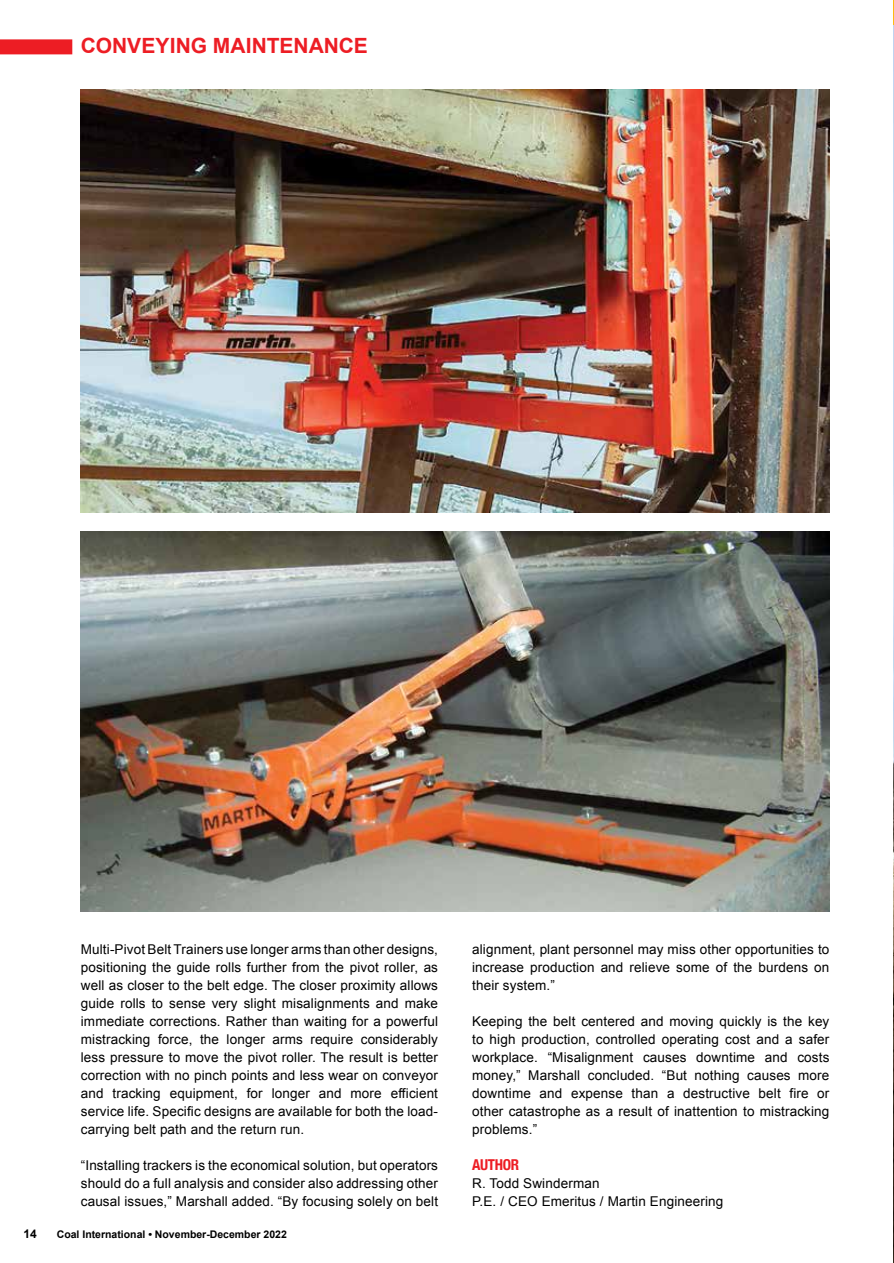
<style>
.page{position:relative;width:894px;height:1263px;background:#fff}
.page>*{position:absolute;margin:0;border:0;box-sizing:border-box;transform-origin:0 0}
.t1{font:700 21px "Arial";color:#ed1d24}
.t2{font:700 condensed 15px "Helvetica Neue";letter-spacing:-.02em;color:#ed1d24}
.t3{font:13.5px/18px "Arial";letter-spacing:.01em;color:#000;text-align:justify}
.t4{font:700 12px "Arial";color:#000}
.t5{font:700 10.5px "Arial";color:#000}
</style>
<div class="page">
<div style="left:0;top:39px;width:72px;height:15px;background:#ed1d24"></div>
<img style="left:81px;top:89px;width:748px;height:423px">
<img style="left:81px;top:531px;width:748px;height:380px">
<img style="left:893px;top:24px;width:1px;height:837px">
<hr style="left:893px;top:861px;width:1px;height:402px;background:#51443a">
<svg style="left:893px;top:0;width:1px;height:24px"></svg>
<h1 class="t1" style="left:81px;top:32px;width:288px">CONVEYING MAINTENANCE</h1>
<p class="t3" style="left:81px;top:940px;width:359px">Multi-Pivot Belt Trainers use longer arms than other designs, positioning the guide rolls further from the pivot roller, as well as closer to the belt edge. The closer proximity allows guide rolls to sense very slight misalignments and make immediate corrections. Rather than waiting for a powerful mistracking force, the longer arms require considerably less pressure to move the pivot roller. The result is better correction with no pinch points and less wear on conveyor and tracking equipment, for longer and more efficient service life. Specific designs are available for both the load&shy;carrying belt path and the return run.</p>
<p class="t3" style="left:81px;top:1156px;width:359px">“Installing trackers is the economical solution, but operators should do a full analysis and consider also addressing other causal issues,” Marshall added. “By focusing solely on belt</p>
<p class="t4" style="left:23px;top:1225px;width:15px">14</p>
<p class="t5" style="left:57px;top:1227px;width:232px">Coal International • November-December 2022</p>
<p class="t3" style="left:472px;top:940px;width:359px">alignment, plant personnel may miss other opportunities to increase production and relieve some of the burdens on their system.”</p>
<p class="t3" style="left:472px;top:1012px;width:359px">Keeping the belt centered and moving quickly is the key to high production, controlled operating cost and a safer workplace. “Misalignment causes downtime and costs money,” Marshall concluded. “But nothing causes more downtime and expense than a destructive belt fire or other catastrophe as a result of inattention to mistracking problems.”</p>
<p class="t2" style="left:472px;top:1152px;width:49px">AUTHOR</p>
<p class="t3" style="left:472px;top:1174px;width:253px">R. Todd Swinderman<br>P.E. / CEO Emeritus / Martin Engineering</p>
</div>
